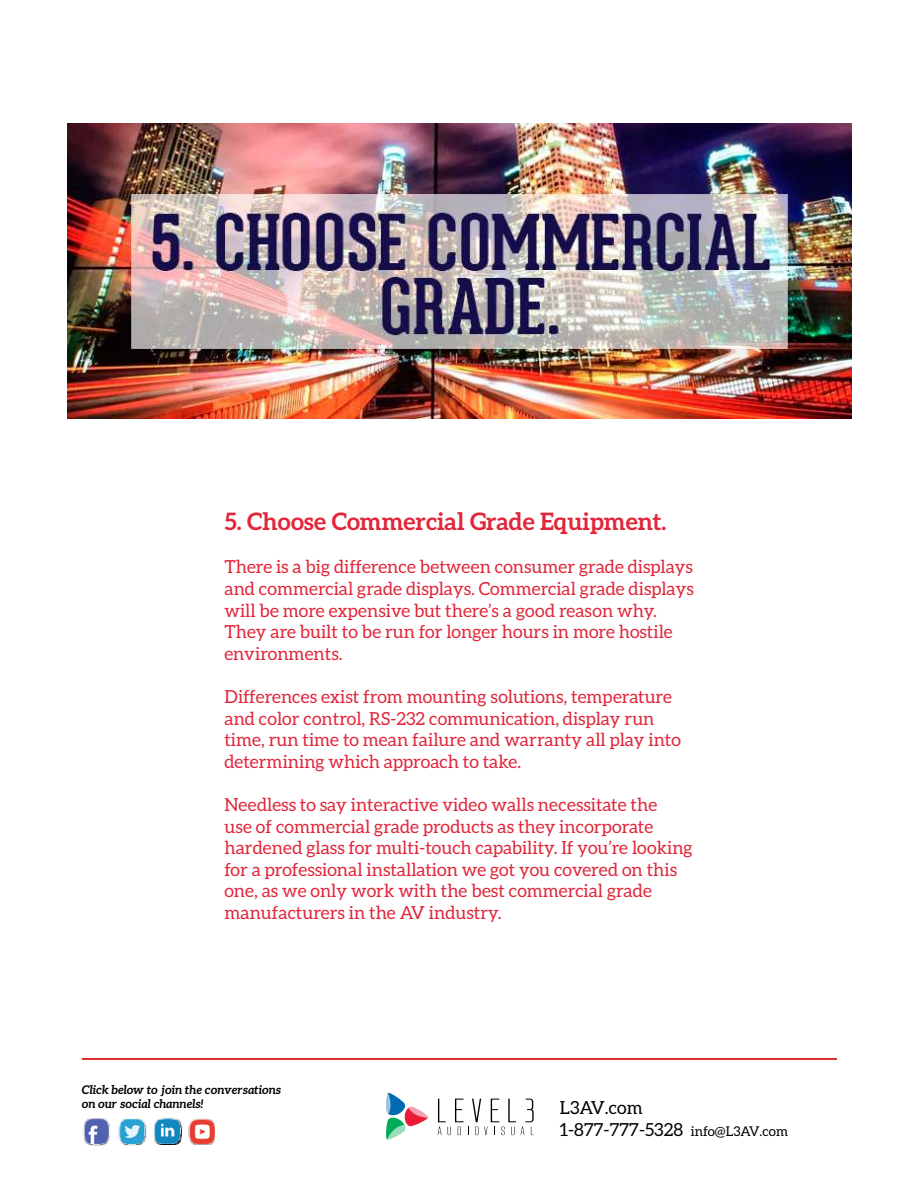
<style>
.page{position:relative;width:918px;height:1188px;background:#fff}
.page>*{position:absolute;margin:0;border:0;box-sizing:border-box;transform-origin:0 0}
.t1{font:700 24px "Aleo";color:#e1263a}
.t2{font:18px/21.6px "Aleo";color:#e1263a}
.t3{font:18px/21.6px "Aleo";color:#000}
.t4{font:italic 700 12px/14.4px "Aleo";color:#000}
.s1{font-size:13.5px}
</style>
<div class="page">
<svg style="left:438px;top:1099px;width:96px;height:36px"></svg>
<svg style="left:386px;top:1092px;width:42px;height:48px"></svg>
<hr style="left:82px;top:1058px;width:754px;height:2px;background:#df3231">
<img style="left:83px;top:1118px;width:27px;height:28px">
<img style="left:119px;top:1118px;width:28px;height:28px">
<img style="left:153px;top:1117px;width:28px;height:28px">
<img style="left:188px;top:1118px;width:26px;height:26px">
<img style="left:68px;top:123px;width:784px;height:296px">
<h1 class="t1" style="left:224px;top:512px;width:443px">5. Choose Commercial Grade Equipment.</h1>
<p class="t2" style="left:224px;top:557px;width:471px">There is a big difference between consumer grade displays and commercial grade displays. Commercial grade displays will be more expensive but there’s a good reason why.<br>They are built to be run for longer hours in more hostile environments.</p>
<p class="t2" style="left:224px;top:687px;width:458px">Differences exist from mounting solutions, temperature and color control, RS-232 communication, display run time, run time to mean failure and warranty all play into determining which approach to take.</p>
<p class="t2" style="left:224px;top:795px;width:470px">Needless to say interactive video walls necessitate the<br>use of commercial grade products as they incorporate hardened glass for multi-touch capability. If you’re looking for a professional installation we got you covered on this one, as we only work with the best commercial grade manufacturers in the AV industry.</p>
<p class="t4" style="left:82px;top:1083px;width:201px">Click below to join the conversations on our social channels!</p>
<p class="t3" style="left:560px;top:1098px;width:230px">L3AV.com<br>1-877-777-5328 <span class="s1">info@L3AV.com</span></p>
</div>
